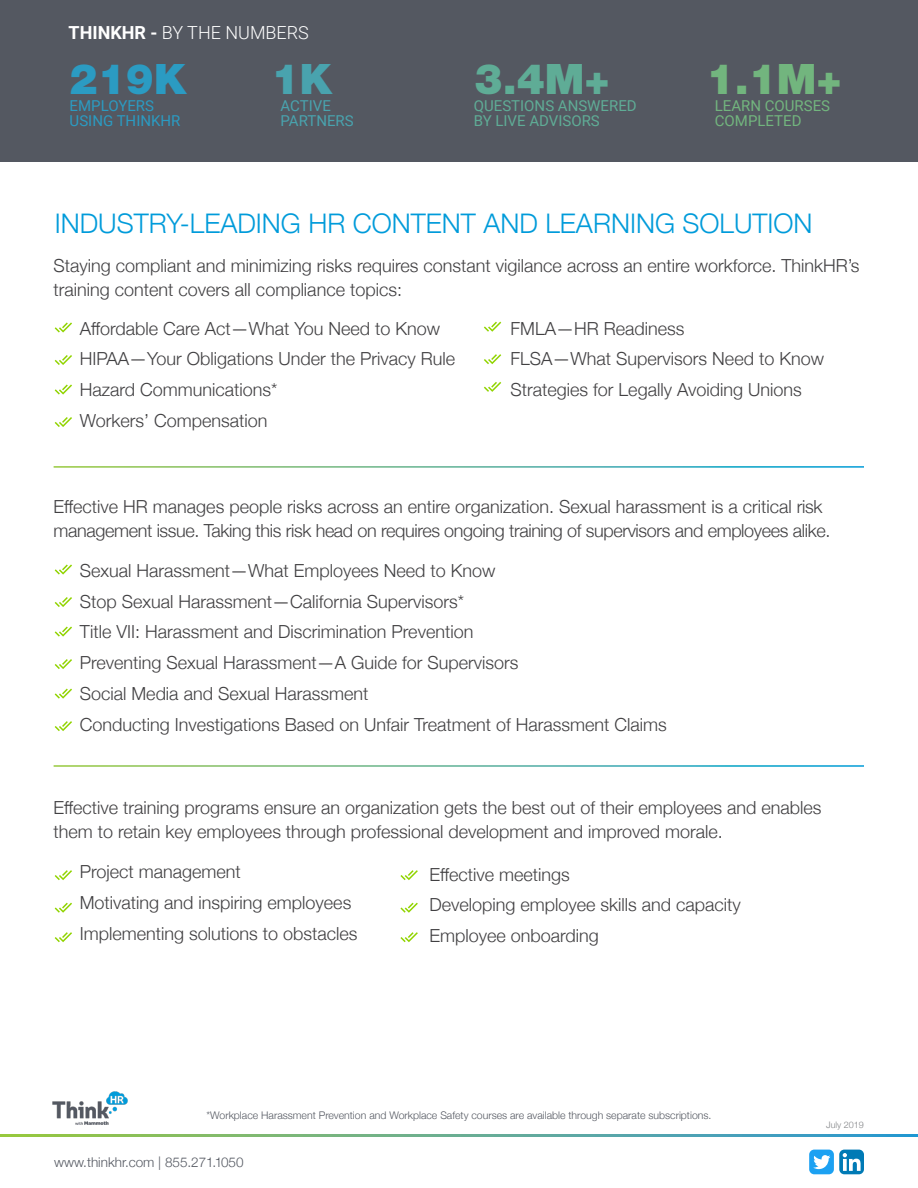
<style>
.page{position:relative;width:918px;height:1188px;background:#fff}
.page>*{position:absolute;margin:0;border:0;box-sizing:border-box;transform-origin:0 0}
.List_Paragraph_Numbe{font:900 42px "Helvetica Neue LT Std";color:#5fac96}
.List_Paragraph_Numbe-2{font:900 42px "Helvetica Neue LT Std";color:#72b57e}
.List_Paragraph_Numbe-3{font:900 42px "Helvetica Neue LT Std";color:#2b9bc2}
.List_Paragraph_Numbe-4{font:900 42px "Helvetica Neue LT Std";color:#49a3ae}
.List_Paragraph_Numbe-5{font:300 27px "Helvetica Neue";color:#009bda}
.List_Paragraph_Numbe-6{font:300 18px/24px "Helvetica Neue";color:#414042}
.List_Paragraph_Numbe-7{font:300 18px/24px "Helvetica Neue";letter-spacing:-.02em;color:#414042}
.List_Paragraph_Numbe-8{font:300 18px "Roboto";color:#fff}
.List_Paragraph_Numbe-9{font:15px "Roboto";color:#5fac96}
.List_Paragraph_Numbe-10{font:15px/15px "Roboto";color:#2b9bc2}
.List_Paragraph_Numbe-11{font:15px/15px "Roboto";color:#72b57e}
.List_Paragraph_Numbe-12{font:15px/15px "Roboto";color:#49a3ae}
.t1{font:300 13.5px "Helvetica Neue";color:#545861}
.List_Paragraph_Numbe-13{font:300 10.5px "Helvetica Neue";color:#545861}
.t2{font:300 9px "Helvetica Neue";color:#808285}
.s1{font-weight:700}
</style>
<div class="page">
<div style="left:839px;top:1150px;width:25px;height:24px;background:#007ab5;border-radius:5px"></div>
<svg style="left:843px;top:1153px;width:18px;height:18px"></svg>
<div style="left:809px;top:1150px;width:25px;height:24px;background:#1ca1f2;border-radius:5px"></div>
<svg style="left:813px;top:1155px;width:17px;height:14px"></svg>
<svg style="left:0;top:1134px;width:918px;height:3px;background:#66ae8e"></svg>
<img style="left:52px;top:1091px;width:76px;height:34px">
<svg style="left:55px;top:322px;width:17px;height:11px"></svg>
<svg style="left:55px;top:565px;width:17px;height:10px"></svg>
<svg style="left:55px;top:870px;width:17px;height:10px"></svg>
<svg style="left:400px;top:870px;width:18px;height:10px"></svg>
<svg style="left:55px;top:385px;width:17px;height:10px"></svg>
<svg style="left:55px;top:627px;width:17px;height:10px"></svg>
<svg style="left:55px;top:932px;width:17px;height:10px"></svg>
<svg style="left:400px;top:932px;width:18px;height:10px"></svg>
<svg style="left:55px;top:689px;width:17px;height:10px"></svg>
<svg style="left:484px;top:322px;width:17px;height:10px"></svg>
<svg style="left:55px;top:355px;width:17px;height:10px"></svg>
<svg style="left:55px;top:597px;width:17px;height:10px"></svg>
<svg style="left:55px;top:903px;width:17px;height:10px"></svg>
<svg style="left:400px;top:903px;width:18px;height:10px"></svg>
<svg style="left:55px;top:417px;width:17px;height:10px"></svg>
<svg style="left:55px;top:659px;width:17px;height:10px"></svg>
<svg style="left:55px;top:721px;width:17px;height:10px"></svg>
<svg style="left:484px;top:354px;width:17px;height:10px"></svg>
<svg style="left:484px;top:382px;width:17px;height:10px"></svg>
<div style="left:0;top:0;width:918px;height:162px;background:#545861"></div>
<p class="List_Paragraph_Numbe-8" style="left:69px;top:20px;width:242px"><span class="s1">THINKHR -</span> BY THE NUMBERS</p>
<p class="List_Paragraph_Numbe-3" style="left:70px;top:54px;width:118px">219K</p>
<p class="List_Paragraph_Numbe-4" style="left:272px;top:54px;width:62px">1K</p>
<p class="List_Paragraph_Numbe" style="left:475px;top:54px;width:136px">3.4M+</p>
<p class="List_Paragraph_Numbe-2" style="left:707px;top:54px;width:136px">1.1M+</p>
<p class="List_Paragraph_Numbe-10" style="left:70px;top:97px;width:112px">EMPLOYERS<br>USING THINKHR</p>
<p class="List_Paragraph_Numbe-12" style="left:281px;top:97px;width:75px">ACTIVE<br>PARTNERS</p>
<p class="List_Paragraph_Numbe-9" style="left:474px;top:95px;width:164px">QUESTIONS ANSWERED</p>
<p class="List_Paragraph_Numbe-9" style="left:474px;top:110px;width:128px">BY LIVE ADVISORS</p>
<p class="List_Paragraph_Numbe-11" style="left:715px;top:97px;width:117px">LEARN COURSES<br>COMPLETED</p>
<p class="List_Paragraph_Numbe-5" style="left:55px;top:202px;width:759px">INDUSTRY-LEADING HR CONTENT AND LEARNING SOLUTION</p>
<p class="List_Paragraph_Numbe-6" style="left:54px;top:252px;width:807px">Staying compliant and minimizing risks requires constant vigilance across an entire workforce. ThinkHR’s training content covers all compliance topics:</p>
<p class="List_Paragraph_Numbe-6" style="left:80px;top:315px;width:362px">Affordable Care Act—What You Need to Know</p>
<p class="List_Paragraph_Numbe-6" style="left:80px;top:346px;width:377px">HIPAA—Your Obligations Under the Privacy Rule</p>
<p class="List_Paragraph_Numbe-6" style="left:80px;top:376px;width:199px">Hazard Communications*</p>
<p class="List_Paragraph_Numbe-6" style="left:80px;top:407px;width:189px">Workers’ Compensation</p>
<p class="List_Paragraph_Numbe-6" style="left:511px;top:315px;width:175px">FMLA—HR Readiness</p>
<p class="List_Paragraph_Numbe-6" style="left:511px;top:346px;width:315px">FLSA—What Supervisors Need to Know</p>
<p class="List_Paragraph_Numbe-6" style="left:511px;top:376px;width:293px">Strategies for Legally Avoiding Unions</p>
<p class="List_Paragraph_Numbe-7" style="left:54px;top:493px;width:778px">Effective HR manages people risks across an entire organization. Sexual harassment is a critical risk management issue. Taking this risk head on requires ongoing training of supervisors and employees alike.</p>
<p class="List_Paragraph_Numbe-6" style="left:80px;top:557px;width:417px">Sexual Harassment—What Employees Need to Know</p>
<p class="List_Paragraph_Numbe-6" style="left:80px;top:588px;width:386px">Stop Sexual Harassment—California Supervisors*</p>
<p class="List_Paragraph_Numbe-6" style="left:80px;top:619px;width:395px">Title VII: Harassment and Discrimination Prevention</p>
<p class="List_Paragraph_Numbe-6" style="left:80px;top:649px;width:440px">Preventing Sexual Harassment—A Guide for Supervisors</p>
<p class="List_Paragraph_Numbe-6" style="left:80px;top:680px;width:290px">Social Media and Sexual Harassment</p>
<p class="List_Paragraph_Numbe-6" style="left:80px;top:711px;width:589px">Conducting Investigations Based on Unfair Treatment of Harassment Claims</p>
<p class="List_Paragraph_Numbe-6" style="left:54px;top:795px;width:769px">Effective training programs ensure an organization gets the best out of their employees and enables them to retain key employees through professional development and improved morale.</p>
<p class="List_Paragraph_Numbe-6" style="left:80px;top:859px;width:163px">Project management</p>
<p class="List_Paragraph_Numbe-6" style="left:80px;top:889px;width:273px">Motivating and inspiring employees</p>
<p class="List_Paragraph_Numbe-6" style="left:80px;top:920px;width:279px">Implementing solutions to obstacles</p>
<p class="List_Paragraph_Numbe-6" style="left:429px;top:861px;width:142px">Effective meetings</p>
<p class="List_Paragraph_Numbe-6" style="left:429px;top:892px;width:313px">Developing employee skills and capacity</p>
<p class="List_Paragraph_Numbe-6" style="left:429px;top:923px;width:171px">Employee onboarding</p>
<p class="List_Paragraph_Numbe-13" style="left:207px;top:1107px;width:506px">*Workplace Harassment Prevention and Workplace Safety courses are available through separate subscriptions.</p>
<p class="t1" style="left:54px;top:1151px;width:191px">www.thinkhr.com | 855.271.1050</p>
<p class="t2" style="left:826px;top:1118px;width:39px">July 2019</p>
</div>
